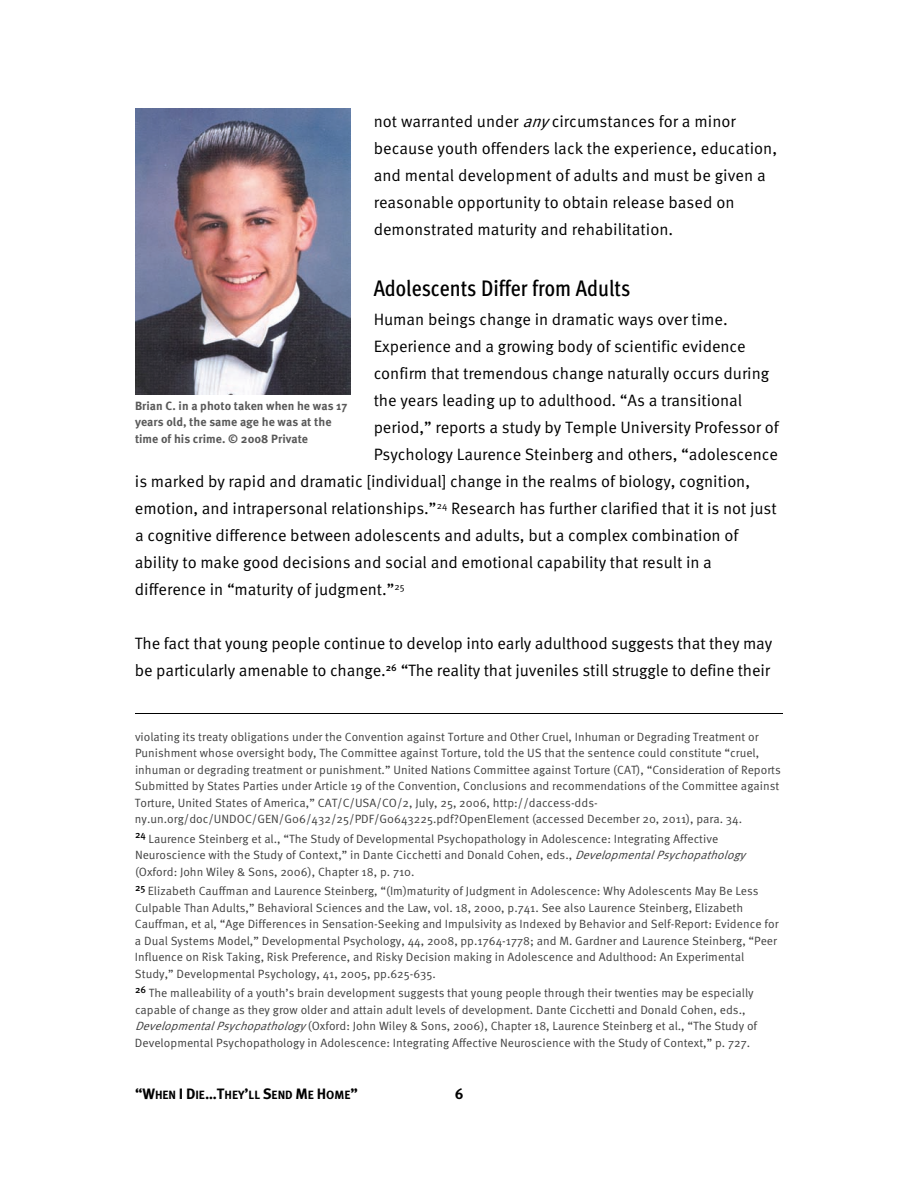
<style>
.page{position:relative;width:918px;height:1188px;background:#fff}
.page>*{position:absolute;margin:0;border:0;box-sizing:border-box;transform-origin:0 0}
.t1{font:500 condensed 22.5px "Meta Pro";color:#000}
.t2{font:16.5px/27px "Meta Pro Norm";letter-spacing:-.005em;color:#000}
.t3{font:700 15px "Meta Pro";color:#000}
.t4{font:12px/16.5px "Meta Pro Norm";color:#404040}
.t5{font:700 12px/16.5px "Meta Pro";color:#595959}
.t6{font:700 12px "Meta Pro";color:#000}
.s1{font-style:italic}
.s2{font-size:15px}
</style>
<div class="page">
<hr style="left:135px;top:713px;width:648px;height:1px;background:#000">
<img style="left:135px;top:108px;width:216px;height:286px">
<p class="t2" style="left:374px;top:109px;width:405px">not warranted under <span class="s1">any</span> circumstances for a minor because youth offenders lack the experience, education, and mental development of adults and must be given a reasonable opportunity to obtain release based on demonstrated maturity and rehabilitation.</p>
<h1 class="t1" style="left:374px;top:280px;width:258px">Adolescents Differ from Adults</h1>
<h2 class="t2" style="left:374px;top:307px;width:356px">Human beings change in dramatic ways over time.</h2>
<h2 class="t2" style="left:374px;top:334px;width:374px">Experience and a growing body of scientific evidence</h2>
<h2 class="t2" style="left:374px;top:361px;width:397px">confirm that tremendous change naturally occurs during</h2>
<h2 class="t2" style="left:374px;top:388px;width:370px">the years leading up to adulthood. “As a transitional</h2>
<h2 class="t2" style="left:374px;top:415px;width:407px">period,” reports a study by Temple University Professor of</h2>
<h2 class="t2" style="left:374px;top:442px;width:406px">Psychology Laurence Steinberg and others, “adolescence</h2>
<h2 class="t2" style="left:135px;top:469px;width:617px">is marked by rapid and dramatic [individual] change in the realms of biology, cognition,</h2>
<h2 class="t2" style="left:135px;top:496px;width:643px">emotion, and intrapersonal relationships.”<sup>24</sup> Research has further clarified that it is not just</h2>
<h2 class="t2" style="left:135px;top:523px;width:605px">a cognitive difference between adolescents and adults, but a complex combination of</h2>
<h2 class="t2" style="left:135px;top:550px;width:578px">ability to make good decisions and social and emotional capability that result in a</h2>
<h2 class="t2" style="left:135px;top:577px;width:271px">difference in “maturity of judgment.”<sup>25</sup></h2>
<h2 class="t2" style="left:135px;top:631px;width:639px">The fact that young people continue to develop into early adulthood suggests that they may be particularly amenable to change.<sup>26</sup> “The reality that juveniles still struggle to define their</h2>
<p class="t5" style="left:135px;top:398px;width:214px">Brian C. in a photo taken when he was 17 years old, the same age he was at the time of his crime. © 2008 Private</p>
<p class="t4" style="left:135px;top:729px;width:647px">violating its treaty obligations under the Convention against Torture and Other Cruel, Inhuman or Degrading Treatment or Punishment whose oversight body, The Committee against Torture, told the US that the sentence could constitute “cruel, inhuman or degrading treatment or punishment.” United Nations Committee against Torture (CAT), “Consideration of Reports Submitted by States Parties under Article 19 of the Convention, Conclusions and recommendations of the Committee against Torture, United States of America,” CAT/C/USA/CO/2, July, 25, 2006, http://daccess-dds&shy;ny.un.org/doc/UNDOC/GEN/G06/432/25/PDF/G0643225.pdf?OpenElement (accessed December 20, 2011), para. 34.</p>
<p class="t4" style="left:135px;top:831px;width:612px"><sup>24</sup> Laurence Steinberg et al., “The Study of Developmental Psychopathology in Adolescence: Integrating Affective<br>Neuroscience with the Study of Context,” in Dante Cicchetti and Donald Cohen, eds., <span class="s1">DevelopmentalPsychopathology </span>(Oxford: John Wiley &amp; Sons, 2006), Chapter 18, p. 710.</p>
<p class="t4" style="left:135px;top:884px;width:645px"><sup>25</sup> Elizabeth Cauffman and Laurence Steinberg, “(Im)maturity of Judgment in Adolescence: Why Adolescents May Be Less Culpable Than Adults,” Behavioral Sciences and the Law, vol. 18, 2000, p.741. See also Laurence Steinberg, Elizabeth Cauffman, et al, “Age Differences in Sensation-Seeking and Impulsivity as Indexed by Behavior and Self-Report: Evidence for a Dual Systems Model,” Developmental Psychology, 44, 2008, pp.1764-1778; and M. Gardner and Laurence Steinberg, “Peer Influence on Risk Taking, Risk Preference, and Risky Decision making in Adolescence and Adulthood: An Experimental Study,” Developmental Psychology, 41, 2005, pp.625-635.</p>
<p class="t4" style="left:135px;top:986px;width:624px"><sup>26</sup> The malleability of a youth’s brain development suggests that young people through their twenties may be especially capable of change as they grow older and attain adult levels of development. Dante Cicchetti and Donald Cohen, eds., <span class="s1">DevelopmentalPsychopathology</span> (Oxford: John Wiley &amp; Sons, 2006), Chapter 18, Laurence Steinberg et al., “The Study of Developmental Psychopathology in Adolescence: Integrating Affective Neuroscience with the Study of Context,” p. 727.</p>
<p class="t6" style="left:135px;top:1090px;width:224px"><span class="s2">“W</span>HEN <span class="s2">I D</span>IE<span class="s2">…T</span>HEY<span class="s2">’</span>LL <span class="s2">S</span>END <span class="s2">M</span>E <span class="s2">H</span>OME<span class="s2">”</span></p>
<p class="t3" style="left:455px;top:1088px;width:10px">6</p>
</div>
